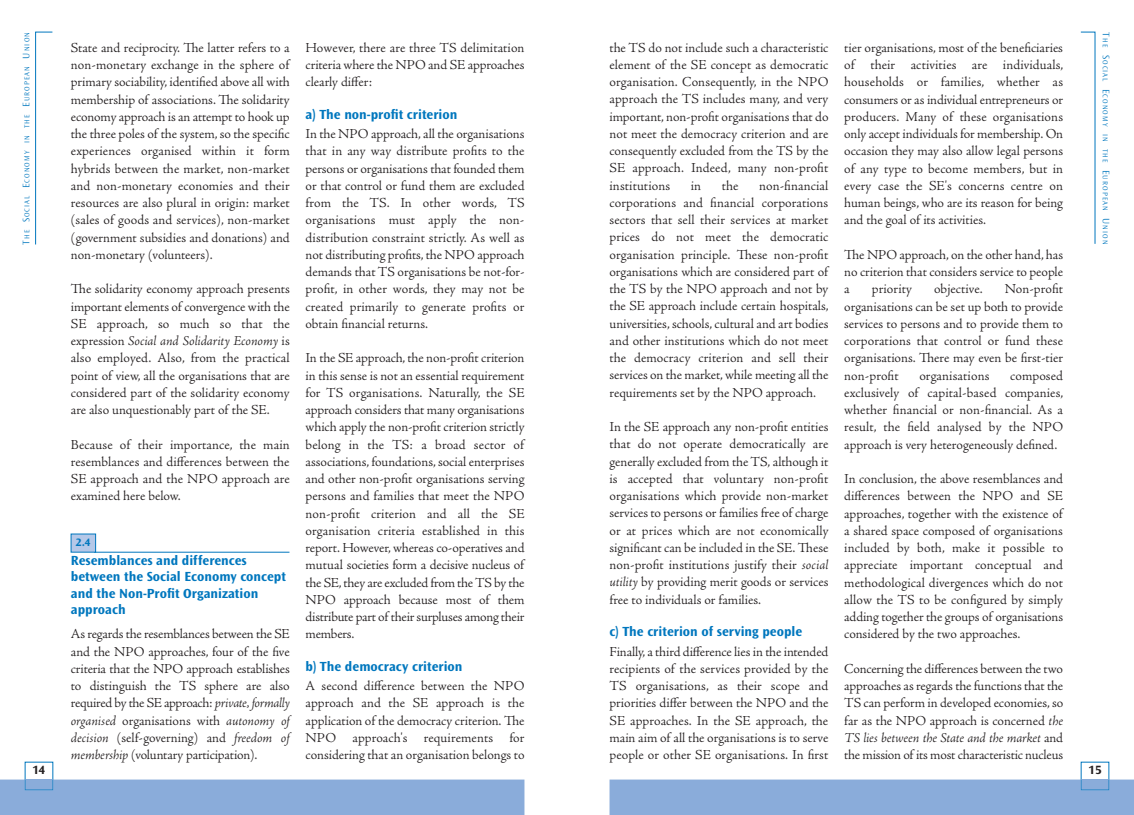
<style>
.page{position:relative;width:1134px;height:815px;background:#fff}
.page>*{position:absolute;margin:0;border:0;box-sizing:border-box;transform-origin:0 0}
.t1{font:300 13.75px/17.2px "Adobe Jenson Pro";color:#231f20;text-align:justify}
.t2{font:700 13.75px/16.5px "Ocean Sans Std";color:#0077be}
.t3{font:700 12.5px "Ocean Sans Std";color:#231f20}
.t4{font:700 11.25px "Ocean Sans Std";color:#0077be}
.t5{font:300 7.5px "Ocean Sans Std";letter-spacing:.145em;color:#0077be}
.s1{font-size:10px}
.s2{font-style:italic}
</style>
<div class="page">
<svg style="left:35px;top:32px;width:18px;height:213px"></svg>
<hr style="left:94px;top:552px;width:195px;height:1px;background:#0077be">
<div style="left:71px;top:534px;width:24px;height:18px;background:#b5c8e8"></div>
<div style="left:0;top:780px;width:524px;height:35px;background:#8aacda"></div>
<svg style="left:1080px;top:32px;width:15px;height:212px"></svg>
<div style="left:609px;top:780px;width:525px;height:35px;background:#8aacda"></div>
<p class="t5" style="left:23px;top:245px;width:214px;rotate:-90deg"><span class="s1">T</span>HE <span class="s1">S</span>OCIAL <span class="s1">E</span>CONOMY IN THE <span class="s1">E</span>UROPEAN <span class="s1">U</span>NION</p>
<p class="t1" style="left:306px;top:40px;width:220px">However, there are three TS delimitation criteria where the NPO and SE approaches clearly differ:</p>
<p class="t1" style="left:71px;top:40px;width:220px">State and reciprocity. The latter refers to a non-monetary exchange in the sphere of primary sociability, identified above all with membership of associations. The solidarity economy approach is an attempt to hook up the three poles of the system, so the specific experiences organised within it form hybrids between the market, non-market and non-monetary economies and their resources are also plural in origin: market (sales of goods and services), non-market (government subsidies and donations) and non-monetary (volunteers).</p>
<p class="t1" style="left:71px;top:282px;width:220px">The solidarity economy approach presents important elements of convergence with the SE approach, so much so that the expression <span class="s2">Social and Solidarity Economy</span> is also employed. Also, from the practical point of view, all the organisations that are considered part of the solidarity economy are also unquestionably part of the SE.</p>
<p class="t1" style="left:71px;top:437px;width:220px">Because of their importance, the main resemblances and differences between the SE approach and the NPO approach are examined here below.</p>
<p class="t2" style="left:306px;top:107px;width:153px">a) The non-profit criterion</p>
<p class="t1" style="left:306px;top:126px;width:220px">In the NPO approach, all the organisations that in any way distribute profits to the persons or organisations that founded them or that control or fund them are excluded from the TS. In other words, TS organisations must apply the non&shy;distribution constraint strictly. As well as not distributing profits, the NPO approach demands that TS organisations be not-for&shy;profit, in other words, they may not be created primarily to generate profits or obtain financial returns.</p>
<p class="t1" style="left:306px;top:351px;width:220px">In the SE approach, the non-profit criterion in this sense is not an essential requirement for TS organisations. Naturally, the SE approach considers that many organisations which apply the non-profit criterion strictly belong in the TS: a broad sector of associations, foundations, social enterprises and other non-profit organisations serving persons and families that meet the NPO non-profit criterion and all the SE organisation criteria established in this report. However, whereas co-operatives and mutual societies form a decisive nucleus of the SE, they are excluded from the TS by the NPO approach because most of them distribute part of their surpluses among their members.</p>
<p class="t2" style="left:306px;top:659px;width:158px">b) The democracy criterion</p>
<p class="t1" style="left:306px;top:678px;width:220px">A second difference between the NPO approach and the SE approach is the application of the democracy criterion. The NPO approach's requirements for considering that an organisation belongs to</p>
<p class="t4" style="left:76px;top:537px;width:16px">2.4</p>
<p class="t2" style="left:71px;top:553px;width:217px">Resemblances and differences between the Social Economy concept and the Non-Profit Organization approach</p>
<p class="t1" style="left:71px;top:627px;width:220px">As regards the resemblances between the SE and the NPO approaches, four of the five criteria that the NPO approach establishes to distinguish the TS sphere are also required by the SE approach: <span class="s2">private, formally organised</span> organisations with <span class="s2">autonomy of decision</span> (self-governing) and <span class="s2">freedom of membership</span> (voluntary participation).</p>
<p class="t3" style="left:32px;top:765px;width:14px">14</p>
<p class="t1" style="left:609px;top:40px;width:220px">the TS do not include such a characteristic element of the SE concept as democratic organisation. Consequently, in the NPO approach the TS includes many, and very important, non-profit organisations that do not meet the democracy criterion and are consequently excluded from the TS by the SE approach. Indeed, many non-profit institutions</p>
<p class="t1" style="left:691px;top:178px;width:12px">in</p>
<p class="t1" style="left:722px;top:178px;width:18px">the</p>
<p class="t1" style="left:609px;top:178px;width:221px;text-indent:150px">non-financial corporations and financial corporations sectors that sell their services at market prices do not meet the democratic organisation principle. These non-profit organisations which are considered part of the TS by the NPO approach and not by the SE approach include certain hospitals, universities, schools, cultural and art bodies and other institutions which do not meet the democracy criterion and sell their services on the market, while meeting all the requirements set by the NPO approach.</p>
<p class="t1" style="left:609px;top:420px;width:220px">In the SE approach any non-profit entities that do not operate democratically are generally excluded from the TS, although it is accepted that voluntary non-profit organisations which provide non-market services to persons or families free of charge or at prices which are not economically significant can be included in the SE. These non-profit institutions justify their <span class="s2">social utility</span> by providing merit goods or services free to individuals or families.</p>
<p class="t2" style="left:609px;top:624px;width:194px">c) The criterion of serving people</p>
<p class="t1" style="left:609px;top:644px;width:220px">Finally, a third difference lies in the intended recipients of the services provided by the TS organisations, as their scope and priorities differ between the NPO and the SE approaches. In the SE approach, the main aim of all the organisations is to serve people or other SE organisations. In first</p>
<p class="t1" style="left:844px;top:40px;width:221px">tier organisations, most of the beneficiaries of their activities are individuals, households or families, whether as consumers or as individual entrepreneurs or producers. Many of these organisations only accept individuals for membership. On occasion they may also allow legal persons of any type to become members, but in every case the SE's concerns centre on human beings, who are its reason for being and the goal of its activities.</p>
<p class="t1" style="left:844px;top:247px;width:220px">The NPO approach, on the other hand, has no criterion that considers service to people a</p>
<p class="t1" style="left:872px;top:282px;width:42px">priority</p>
<p class="t1" style="left:934px;top:282px;width:50px">objective.</p>
<p class="t1" style="left:844px;top:282px;width:220px;text-indent:160px">Non-profit organisations can be set up both to provide services to persons and to provide them to corporations that control or fund these organisations. There may even be first-tier non-profit</p>
<p class="t1" style="left:844px;top:368px;width:221px;text-indent:166px">composed exclusively of capital-based companies, whether financial or non-financial. As a result, the field analysed by the NPO approach is very heterogeneously defined.</p>
<p class="t1" style="left:844px;top:471px;width:220px">In conclusion, the above resemblances and differences between the NPO and SE approaches, together with the existence of a shared space composed of organisations included by both, make it possible to appreciate important conceptual and methodological divergences which do not allow the TS to be configured by simply adding together the groups of organisations considered by the two approaches.</p>
<p class="t1" style="left:844px;top:661px;width:220px">Concerning the differences between the two approaches as regards the functions that the TS can perform in developed economies, so far as the NPO approach is concerned <span class="s2">the TS lies between the State and the market</span> and the mission of its most characteristic nucleus</p>
<p class="t1" style="left:919px;top:368px;width:72px">organisations</p>
<p class="t5" style="left:1110px;top:32px;width:214px;rotate:90deg"><span class="s1">T</span>HE <span class="s1">S</span>OCIAL <span class="s1">E</span>CONOMY IN THE <span class="s1">E</span>UROPEAN <span class="s1">U</span>NION</p>
<p class="t3" style="left:1088px;top:765px;width:14px">15</p>
</div>
